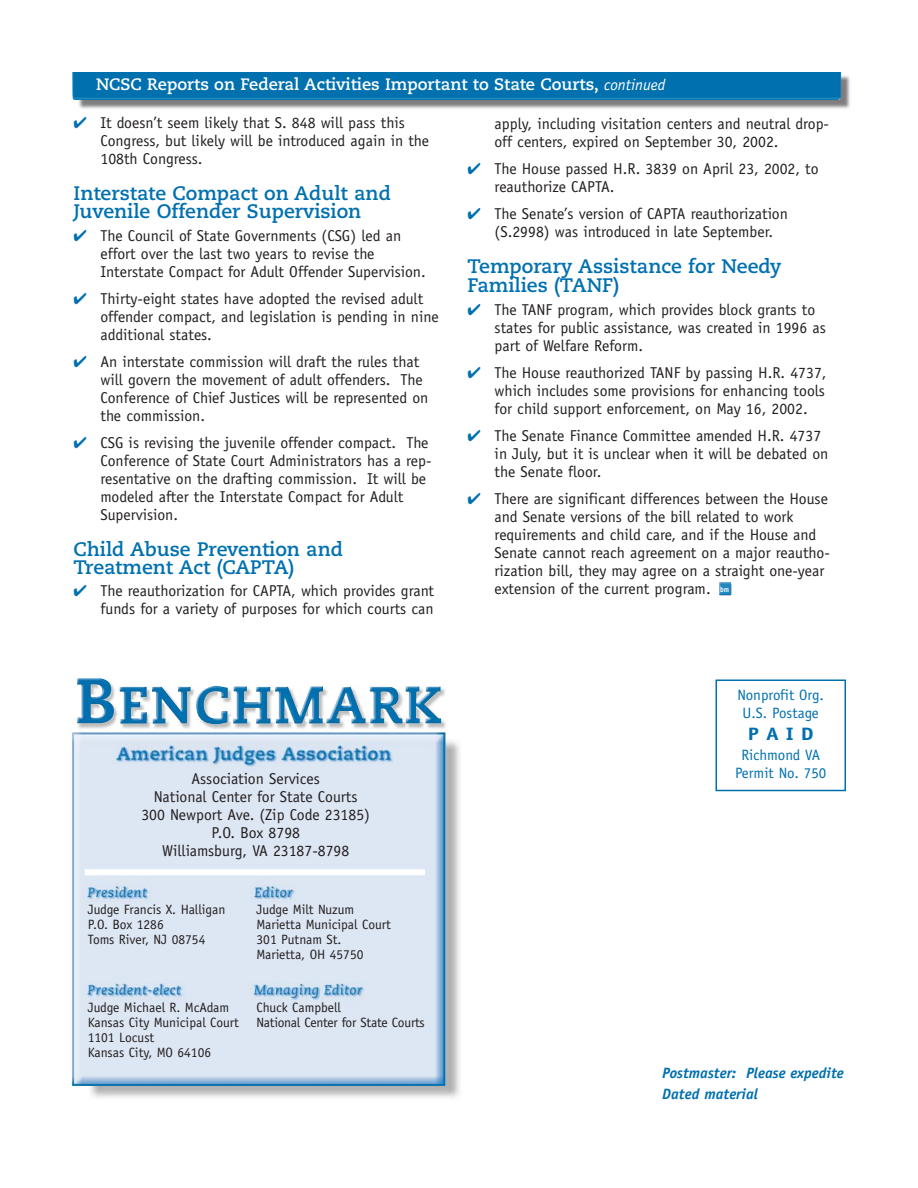
<style>
.page{position:relative;width:918px;height:1188px;background:#fff}
.page>*{position:absolute;margin:0;border:0;box-sizing:border-box;transform-origin:0 0}
.t1{font:700 19.5px/18px "Caecilia";color:#0070af}
.t2{font:700 18px "Officina Sans";color:#0070af;scale:1.2 1}
.t3{font:700 16.5px "Caecilia";color:#fff}
.t4{font:15.75px/18px "Officina Sans";color:#231f20}
.t5{font:15px/18px "Officina Sans";color:#0070af;text-align:center}
.t6{font:italic 700 15px/21px "Officina Sans";color:#0070af}
.t7{font:13.5px/15px "Officina Sans";color:#231f20}
.t8{font:700 7.5px "Officina Sans";color:#fff;scale:.9 1}
.s1{font-family:"Officina Sans";font-weight:400;font-style:italic;font-size:15.75px}
.s2{color:#0070af}
</style>
<div class="page">
<img style="left:71px;top:741px;width:389px;height:357px">
<img style="left:71px;top:732px;width:375px;height:353px">
<div style="left:85px;top:869px;width:340px;height:6px;background:#fff"></div>
<div style="left:716px;top:680px;width:130px;height:111px;border:2px solid #0070af"></div>
<img style="left:78px;top:688px;width:368px;height:41px">
<img style="left:77px;top:678px;width:364px;height:47px">
<img style="left:78px;top:75px;width:772px;height:34px">
<img style="left:72px;top:72px;width:769px;height:28px">
<svg style="left:719px;top:583px;width:13px;height:13px"></svg>
<p class="t3" style="left:96px;top:77px;width:571px">NCSC Reports on Federal Activities Important to State Courts, <span class="s1">continued</span></p>
<p class="t4" style="left:101px;top:115px;width:330px;text-indent:-27px"><span class="s2">✔</span> It doesn’t seem likely that S. 848 will pass this<br>Congress, but likely will be introduced again in the<br>108th Congress.</p>
<p class="t1" style="left:74px;top:186px;width:319px">Interstate Compact on Adult and<br>Juvenile Offender Supervision</p>
<p class="t4" style="left:101px;top:228px;width:327px;text-indent:-27px"><span class="s2">✔</span> The Council of State Governments (CSG) led an effort over the last two years to revise the<br>Interstate Compact for Adult Offender Supervision.</p>
<p class="t4" style="left:101px;top:291px;width:340px;text-indent:-27px"><span class="s2">✔</span> Thirty-eight states have adopted the revised adult offender compact, and legislation is pending in nine additional states.</p>
<p class="t4" style="left:101px;top:354px;width:329px;text-indent:-27px"><span class="s2">✔</span> An interstate commission will draft the rules that will govern the movement of adult offenders. The Conference of Chief Justices will be represented on the commission.</p>
<p class="t4" style="left:100px;top:435px;width:333px;text-indent:-27px"><span class="s2">✔</span> CSG is revising the juvenile offender compact. The Conference of State Court Administrators has a rep&shy;resentative on the drafting commission. It will be modeled after the Interstate Compact for Adult Supervision.</p>
<p class="t1" style="left:74px;top:542px;width:271px">Child Abuse Prevention and<br>Treatment Act (CAPTA)</p>
<p class="t4" style="left:74px;top:583px;width:362px;text-align:right"><span class="s2">✔</span> The reauthorization for CAPTA, which provides grant funds for a variety of purposes for which courts can</p>
<p class="t4" style="left:141px;top:771px;width:230px;text-align:center">Association Services<br>National Center for State Courts<br>300 Newport Ave. (Zip Code 23185)<br>P.O. Box 8798<br>Williamsburg, VA 23187-8798</p>
<p class="t7" style="left:88px;top:903px;width:139px">Judge Francis X. Halligan<br>P.O. Box 1286<br>Toms River, NJ 08754</p>
<p class="t7" style="left:88px;top:1001px;width:153px">Judge Michael R. McAdam<br>Kansas City Municipal Court<br>1101 Locust<br>Kansas City, MO 64106</p>
<p class="t7" style="left:257px;top:903px;width:136px">Judge Milt Nuzum<br>Marietta Municipal Court<br>301 Putnam St.<br>Marietta, OH 45750</p>
<p class="t7" style="left:257px;top:1001px;width:170px">Chuck Campbell<br>National Center for State Courts</p>
<p class="t4" style="left:495px;top:116px;width:336px">apply, including visitation centers and neutral drop&shy;off centers, expired on September 30, 2002.</p>
<p class="t4" style="left:495px;top:161px;width:326px;text-indent:-27px"><span class="s2">✔</span> The House passed H.R. 3839 on April 23, 2002, to reauthorize CAPTA.</p>
<p class="t4" style="left:495px;top:206px;width:295px;text-indent:-27px"><span class="s2">✔</span> The Senate’s version of CAPTA reauthorization (S.2998) was introduced in late September.</p>
<p class="t1" style="left:468px;top:258px;width:316px;line-height:19.5px">Temporary Assistance for Needy<br>Families (TANF)</p>
<p class="t4" style="left:495px;top:302px;width:333px;text-indent:-27px"><span class="s2">✔</span> The TANF program, which provides block grants to states for public assistance, was created in 1996 as part of Welfare Reform.</p>
<p class="t4" style="left:495px;top:365px;width:333px;text-align:justify;text-indent:-27px"><span class="s2">✔</span> The House reauthorized TANF by passing H.R. 4737, which includes some provisions for enhancing tools for child support enforcement, on May 16, 2002.</p>
<p class="t4" style="left:495px;top:428px;width:335px;text-indent:-27px"><span class="s2">✔</span> The Senate Finance Committee amended H.R. 4737 in July, but it is unclear when it will be debated on the Senate floor.</p>
<p class="t4" style="left:495px;top:491px;width:337px;text-indent:-27px"><span class="s2">✔</span> There are significant differences between the House and Senate versions of the bill related to work requirements and child care, and if the House and Senate cannot reach agreement on a major reautho&shy;rization bill, they may agree on a straight one-year extension of the current program.</p>
<p class="t8" style="left:720px;top:586px;width:11px">bm</p>
<p class="t5" style="left:737px;top:687px;width:88px">Nonprofit Org.<br>U.S. Postage</p>
<p class="t2" style="left:748px;top:727px;width:56px">P A I D</p>
<p class="t5" style="left:735px;top:747px;width:93px">Richmond VA<br>Permit No. 750</p>
<p class="t6" style="left:662px;top:1064px;width:183px">Postmaster: Please expedite<br>Dated material</p>
</div>
